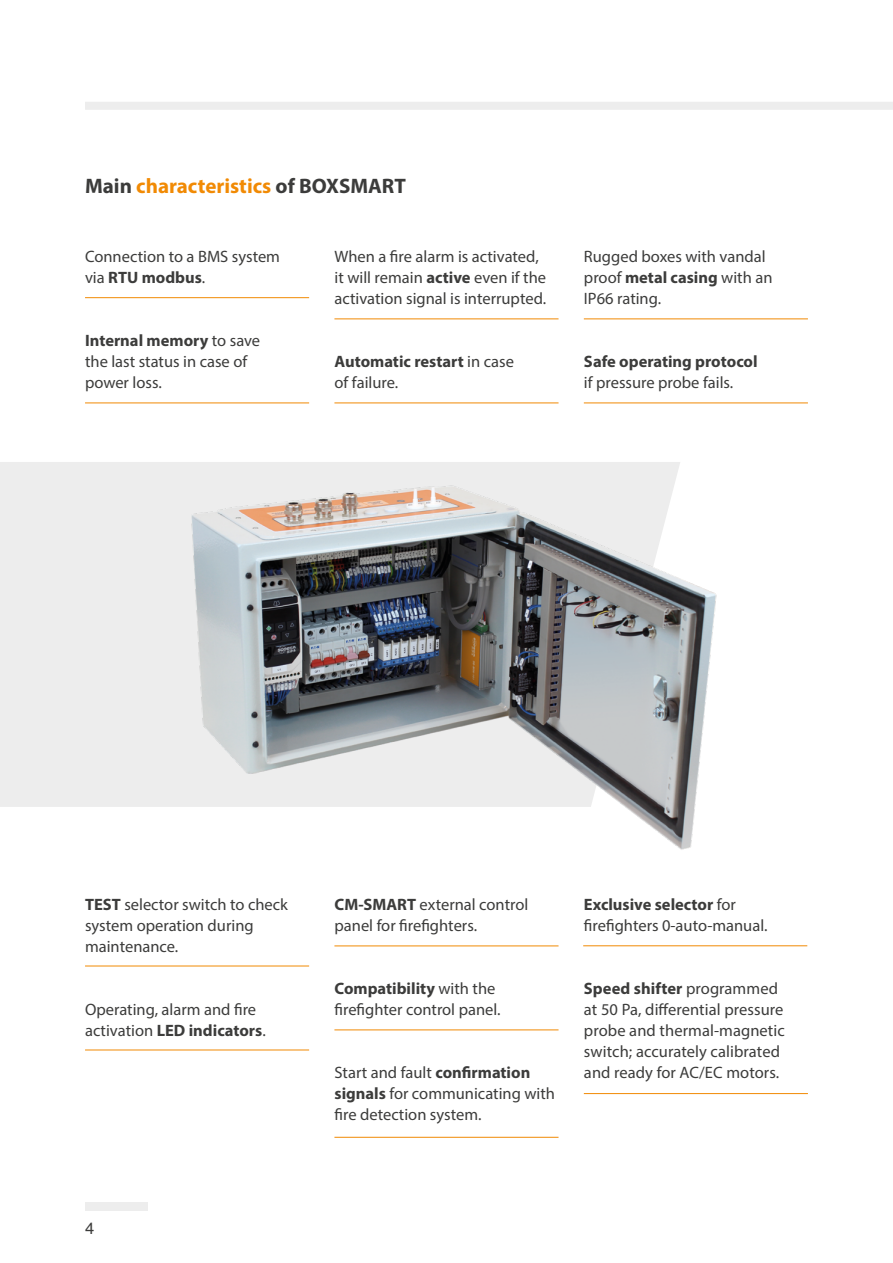
<style>
.page{position:relative;width:893px;height:1263px;background:#fff}
.page>*{position:absolute;margin:0;border:0;box-sizing:border-box;transform-origin:0 0}
.t1{font:700 21px "Myriad Pro";color:#f18a04}
.t2{font:16.5px/21px "Myriad Pro";color:#3c3c3b}
.t3{font:700 16.5px/21px "Myriad Pro";color:#3c3c3b}
.t4{font:16.5px "Helvetica";color:#3c3c3b}
.s1{color:#3c3c3b}
.s2{font-weight:700}
.s3{font-weight:400}
</style>
<div class="page">
<div style="left:85px;top:1202px;width:62px;height:8px;background:#ededed"></div>
<div style="left:85px;top:102px;width:808px;height:8px;background:#ededed"></div>
<div style="left:0;top:462px;width:85px;height:345px;background:#ededed"></div>
<img style="left:85px;top:462px;width:632px;height:388px">
<hr style="left:85px;top:297px;width:224px;height:1px;background:#f18a04">
<hr style="left:85px;top:402px;width:224px;height:1px;background:#f18a04">
<hr style="left:334px;top:318px;width:224px;height:1px;background:#f18a04">
<hr style="left:334px;top:402px;width:224px;height:1px;background:#f18a04">
<hr style="left:584px;top:318px;width:224px;height:1px;background:#f18a04">
<hr style="left:584px;top:402px;width:224px;height:1px;background:#f18a04">
<hr style="left:85px;top:966px;width:224px;height:1px;background:#f18a04">
<hr style="left:85px;top:1049px;width:224px;height:1px;background:#f18a04">
<hr style="left:334px;top:945px;width:224px;height:1px;background:#f18a04">
<hr style="left:334px;top:1029px;width:224px;height:1px;background:#f18a04">
<hr style="left:584px;top:1093px;width:224px;height:1px;background:#f18a04">
<hr style="left:334px;top:1137px;width:224px;height:1px;background:#f18a04">
<hr style="left:583px;top:945px;width:224px;height:1px;background:#f18a04">
<p class="t1" style="left:85px;top:173px;width:322px"><span class="s1">Main</span> characteristics <span class="s1">of BOXSMART</span></p>
<p class="t2" style="left:85px;top:246px;width:197px">Connection to a BMS system via <span class="s2">RTU modbus</span>.</p>
<p class="t2" style="left:85px;top:330px;width:177px"><span class="s2">Internal memory</span> to save the last status in case of power loss.</p>
<p class="t2" style="left:334px;top:246px;width:213px">When a fire alarm is activated, it will remain <span class="s2">active</span> even if the activation signal is interrupted.</p>
<p class="t3" style="left:334px;top:351px;width:181px">Automatic restart <span class="s3">in case of failure.</span></p>
<p class="t2" style="left:584px;top:246px;width:190px">Rugged boxes with vandal proof <span class="s2">metal casing</span> with an<br>IP66 rating.</p>
<p class="t3" style="left:584px;top:351px;width:175px">Safe operating protocol</p>
<p class="t2" style="left:584px;top:372px;width:151px">if pressure probe fails.</p>
<p class="t2" style="left:85px;top:893px;width:204px"><span class="s2">TEST</span> selector switch to check system operation during maintenance.</p>
<p class="t2" style="left:85px;top:998px;width:182px">Operating, alarm and fire activation <span class="s2">LED indicators</span>.</p>
<p class="t4" style="left:85px;top:1215px;width:11px">4</p>
<p class="t2" style="left:334px;top:893px;width:195px"><span class="s2">CM-SMART</span> external control panel for firefighters.</p>
<p class="t2" style="left:334px;top:977px;width:168px"><span class="s2">Compatibility</span> with the firefighter control panel.</p>
<p class="t2" style="left:334px;top:1061px;width:222px">Start and fault <span class="s2">confirmation signals</span> for communicating with fire detection system.</p>
<p class="t2" style="left:584px;top:893px;width:185px"><span class="s2">Exclusive selector</span> for firefighters 0-auto-manual.</p>
<p class="t2" style="left:584px;top:977px;width:202px"><span class="s2">Speed shifter</span> programmed at 50 Pa, differential pressure probe and thermal-magnetic switch; accurately calibrated and ready for AC/EC motors.</p>
</div>
